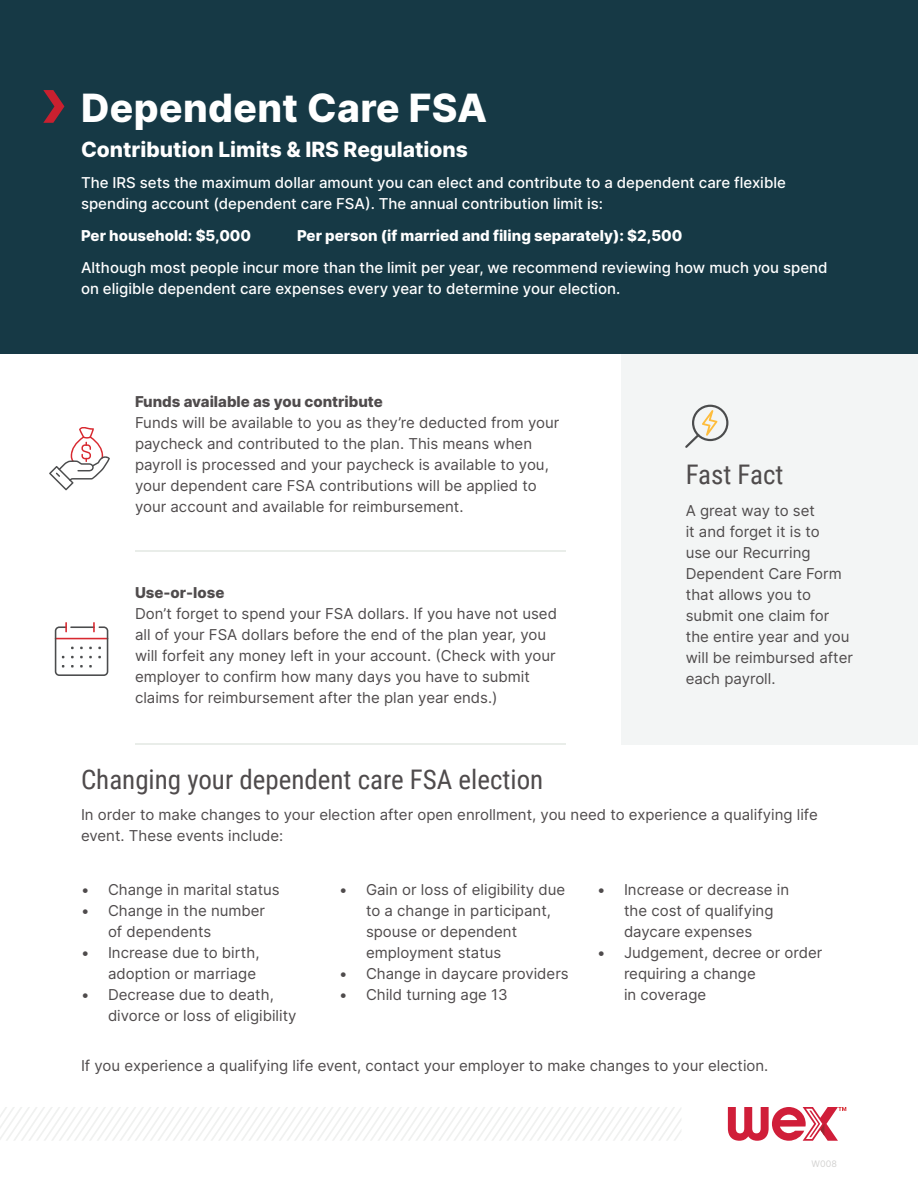
<style>
.page{position:relative;width:918px;height:1188px;background:#fff}
.page>*{position:absolute;margin:0;border:0;box-sizing:border-box;transform-origin:0 0}
.t1{font:800 39px "Inter";letter-spacing:.01em;color:#fff}
.t2{font:27px "Roboto Condensed";color:#4f4b4c}
.t3{font:800 21px "Inter";color:#fff}
.t4{font:15px/21px "Inter";color:#4f4b4c}
.t5{font:500 15px/21px "Inter";color:#fff}
.t6{font:800 15px "Inter";color:#fff}
.t7{font:800 15px "Inter";color:#4f4b4c}
.t8{font:9px "Inter";color:#d3d2d1}
</style>
<div class="page">
<svg style="left:728px;top:1107px;width:118px;height:34px"></svg>
<svg style="left:0;top:1107px;width:681px;height:34px"></svg>
<div style="left:621px;top:354px;width:297px;height:391px;background:#f3f5f5"></div>
<div style="left:0;top:0;width:918px;height:354px;background:#163945"></div>
<hr style="left:135px;top:550px;width:431px;height:2px;background:#e9ede9">
<hr style="left:135px;top:744px;width:431px;height:1px;background:#e9ede9">
<svg style="left:49px;top:427px;width:61px;height:63px"></svg>
<svg style="left:55px;top:622px;width:53px;height:54px"></svg>
<svg style="left:685px;top:405px;width:43px;height:43px"></svg>
<svg style="left:43px;top:90px;width:21px;height:33px"></svg>
<h1 class="t1" style="left:81px;top:78px;width:408px">Dependent Care FSA</h1>
<h3 class="t3" style="left:81px;top:133px;width:388px">Contribution Limits &amp; IRS Regulations</h3>
<p class="t5" style="left:81px;top:172px;width:706px">The IRS sets the maximum dollar amount you can elect and contribute to a dependent care flexible spending account (dependent care FSA). The annual contribution limit is:</p>
<p class="t6" style="left:81px;top:224px;width:172px">Per household: $5,000</p>
<p class="t6" style="left:297px;top:224px;width:387px">Per person (if married and filing separately): $2,500</p>
<p class="t5" style="left:81px;top:257px;width:748px">Although most people incur more than the limit per year, we recommend reviewing how much you spend on eligible dependent care expenses every year to determine your election.</p>
<p class="t7" style="left:135px;top:391px;width:249px">Funds available as you contribute</p>
<p class="t4" style="left:135px;top:412px;width:426px">Funds will be available to you as they’re deducted from your paycheck and contributed to the plan. This means when payroll is processed and your paycheck is available to you, your dependent care FSA contributions will be applied to your account and available for reimbursement.</p>
<p class="t7" style="left:135px;top:581px;width:91px">Use-or-lose</p>
<p class="t4" style="left:135px;top:603px;width:424px">Don’t forget to spend your FSA dollars. If you have not used all of your FSA dollars before the end of the plan year, you will forfeit any money left in your account. (Check with your employer to confirm how many days you have to submit claims for reimbursement after the plan year ends.)</p>
<h2 class="t2" style="left:686px;top:455px;width:99px">Fast Fact</h2>
<p class="t4" style="left:686px;top:499px;width:169px">A great way to set<br>it and forget it is to<br>use our Recurring<br>Dependent Care Form that allows you to submit one claim for the entire year and you will be reimbursed after each payroll.</p>
<h2 class="t2" style="left:81px;top:760px;width:464px">Changing your dependent care FSA election</h2>
<p class="t4" style="left:81px;top:804px;width:738px">In order to make changes to your election after open enrollment, you need to experience a qualifying life event. These events include:</p>
<p class="t4" style="left:81px;top:879px;width:200px">• Change in marital status</p>
<p class="t4" style="left:108px;top:900px;width:159px;text-indent:-27px">• Change in the number of dependents</p>
<p class="t4" style="left:81px;top:942px;width:180px;text-align:right">• Increase due to birth, adoption or marriage</p>
<p class="t4" style="left:108px;top:984px;width:190px;text-indent:-27px">• Decrease due to death, divorce or loss of eligibility</p>
<p class="t4" style="left:366px;top:879px;width:201px;text-indent:-27px">• Gain or loss of eligibility due to a change in participant, spouse or dependent employment status</p>
<p class="t4" style="left:339px;top:963px;width:231px">• Change in daycare providers</p>
<p class="t4" style="left:339px;top:984px;width:170px">• Child turning age 13</p>
<p class="t4" style="left:624px;top:879px;width:167px;text-indent:-27px">• Increase or decrease in the cost of qualifying daycare expenses</p>
<p class="t4" style="left:624px;top:942px;width:200px;text-indent:-27px">• Judgement, decree or order requiring a change<br>in coverage</p>
<p class="t4" style="left:81px;top:1054px;width:689px">If you experience a qualifying life event, contact your employer to make changes to your election.</p>
<p class="t8" style="left:812px;top:1157px;width:27px">W008</p>
</div>
